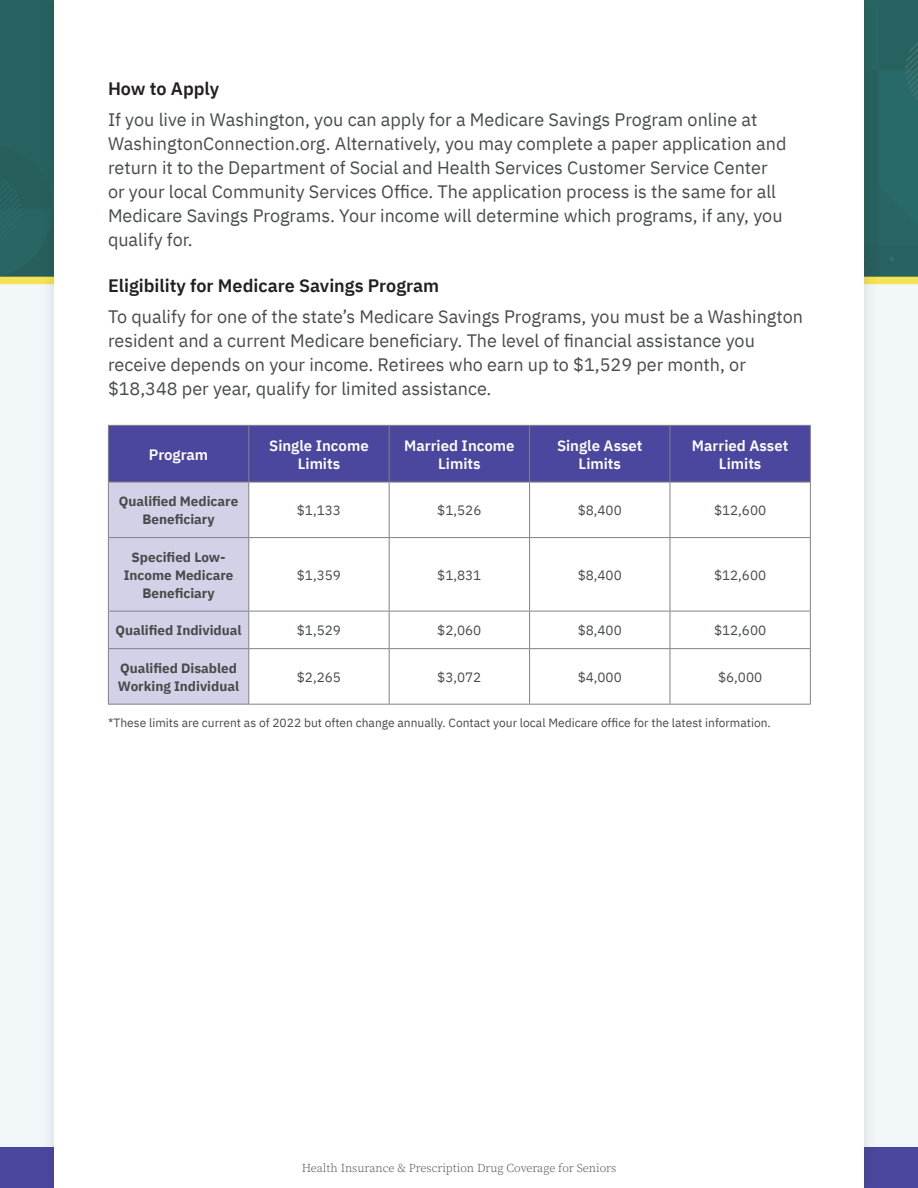
<style>
.page{position:relative;width:918px;height:1188px;background:#f2f7f9}
.page>*{position:absolute;margin:0;border:0;box-sizing:border-box;transform-origin:0 0}
.t1{font:18px/24px "IBM Plex Sans";color:#474b49}
.t2{font:600 18px "IBM Plex Sans";color:#231f20}
.t3{font:600 15px/18px "IBM Plex Sans";color:#fff;text-align:center}
.t4{font:700 13.5px/18px "IBM Plex Sans";color:#474b49;text-align:center}
.t5{font:13.5px "IBM Plex Sans";color:#474b49}
.t6{font:12px "IBM Plex Sans";color:#474b49}
.t7{font:300 12px "Source Serif Pro";color:#474b49}
</style>
<div class="page">
<div style="left:0;top:0;width:918px;height:280px;background:#2d6361"></div>
<div style="left:0;top:277px;width:918px;height:7px;background:#f5e353"></div>
<div style="left:0;top:1148px;width:918px;height:40px;background:#4b479f"></div>
<div style="left:39px;top:0;width:841px;height:1188px;background:#231f20;opacity:.15"></div>
<div style="left:54px;top:0;width:810px;height:1188px;background:#fff"></div>
<svg style="left:109px;top:426px;width:701px;height:278px"></svg>
<hr style="left:248px;top:426px;width:1px;height:56px;background:#808284">
<hr style="left:389px;top:426px;width:1px;height:56px;background:#808284">
<hr style="left:529px;top:426px;width:1px;height:56px;background:#808284">
<hr style="left:670px;top:426px;width:1px;height:56px;background:#808284">
<hr style="left:389px;top:482px;width:1px;height:55px;background:#808284">
<hr style="left:529px;top:482px;width:1px;height:55px;background:#808284">
<hr style="left:670px;top:482px;width:1px;height:55px;background:#808284">
<hr style="left:108px;top:537px;width:141px;height:1px;background:#808284">
<hr style="left:249px;top:537px;width:140px;height:1px;background:#808284">
<hr style="left:389px;top:537px;width:141px;height:1px;background:#808284">
<hr style="left:389px;top:538px;width:1px;height:73px;background:#808284">
<hr style="left:530px;top:537px;width:140px;height:1px;background:#808284">
<hr style="left:529px;top:538px;width:1px;height:73px;background:#808284">
<hr style="left:670px;top:537px;width:141px;height:1px;background:#808284">
<hr style="left:670px;top:538px;width:1px;height:73px;background:#808284">
<hr style="left:108px;top:611px;width:141px;height:1px;background:#808284">
<hr style="left:249px;top:611px;width:140px;height:1px;background:#808284">
<hr style="left:389px;top:611px;width:141px;height:1px;background:#808284">
<hr style="left:389px;top:611px;width:1px;height:37px;background:#808284">
<hr style="left:530px;top:611px;width:140px;height:1px;background:#808284">
<hr style="left:529px;top:611px;width:1px;height:37px;background:#808284">
<hr style="left:670px;top:611px;width:141px;height:1px;background:#808284">
<hr style="left:670px;top:611px;width:1px;height:37px;background:#808284">
<hr style="left:108px;top:648px;width:141px;height:1px;background:#808284">
<hr style="left:249px;top:648px;width:140px;height:1px;background:#808284">
<hr style="left:389px;top:648px;width:141px;height:1px;background:#808284">
<hr style="left:389px;top:649px;width:1px;height:55px;background:#808284">
<hr style="left:530px;top:648px;width:140px;height:1px;background:#808284">
<hr style="left:529px;top:649px;width:1px;height:55px;background:#808284">
<hr style="left:670px;top:648px;width:141px;height:1px;background:#808284">
<hr style="left:670px;top:649px;width:1px;height:55px;background:#808284">
<hr style="left:810px;top:482px;width:1px;height:55px;background:#808284">
<hr style="left:810px;top:538px;width:1px;height:73px;background:#808284">
<hr style="left:810px;top:611px;width:1px;height:37px;background:#808284">
<hr style="left:810px;top:649px;width:1px;height:55px;background:#808284">
<hr style="left:249px;top:704px;width:140px;height:1px;background:#808284">
<hr style="left:389px;top:704px;width:141px;height:1px;background:#808284">
<hr style="left:530px;top:704px;width:140px;height:1px;background:#808284">
<hr style="left:670px;top:704px;width:141px;height:1px;background:#808284">
<hr style="left:108px;top:425px;width:141px;height:1px;background:#808284">
<hr style="left:108px;top:426px;width:1px;height:56px;background:#808284">
<hr style="left:249px;top:425px;width:140px;height:1px;background:#808284">
<hr style="left:389px;top:425px;width:141px;height:1px;background:#808284">
<hr style="left:530px;top:425px;width:140px;height:1px;background:#808284">
<hr style="left:670px;top:425px;width:141px;height:1px;background:#808284">
<hr style="left:810px;top:426px;width:1px;height:56px;background:#808284">
<hr style="left:249px;top:482px;width:140px;height:1px;background:#808284">
<hr style="left:389px;top:482px;width:141px;height:1px;background:#808284">
<hr style="left:530px;top:482px;width:140px;height:1px;background:#808284">
<hr style="left:670px;top:482px;width:141px;height:1px;background:#808284">
<hr style="left:108px;top:482px;width:141px;height:1px;background:#808284">
<hr style="left:108px;top:482px;width:1px;height:55px;background:#808284">
<hr style="left:248px;top:482px;width:1px;height:55px;background:#808284">
<hr style="left:108px;top:538px;width:1px;height:73px;background:#808284">
<hr style="left:248px;top:538px;width:1px;height:73px;background:#808284">
<hr style="left:108px;top:611px;width:1px;height:37px;background:#808284">
<hr style="left:248px;top:611px;width:1px;height:37px;background:#808284">
<hr style="left:108px;top:649px;width:1px;height:55px;background:#808284">
<hr style="left:248px;top:649px;width:1px;height:55px;background:#808284">
<hr style="left:108px;top:704px;width:141px;height:1px;background:#808284">
<p class="t2" style="left:108px;top:75px;width:113px">How to Apply</p>
<p class="t1" style="left:108px;top:106px;width:680px">If you live in Washington, you can apply for a Medicare Savings Program online at WashingtonConnection.org. Alternatively, you may complete a paper application and return it to the Department of Social and Health Services Customer Service Center or your local Community Services Office. The application process is the same for all Medicare Savings Programs. Your income will determine which programs, if any, you qualify for.</p>
<p class="t2" style="left:108px;top:272px;width:333px">Eligibility for Medicare Savings Program</p>
<p class="t1" style="left:108px;top:303px;width:697px">To qualify for one of the state’s Medicare Savings Programs, you must be a Washington resident and a current Medicare beneficiary. The level of financial assistance you receive depends on your income. Retirees who earn up to $1,529 per month, or $18,348 per year, qualify for limited assistance.</p>
<p class="t3" style="left:149px;top:444px;width:61px">Program</p>
<p class="t3" style="left:269px;top:435px;width:101px">Single Income<br>Limits</p>
<p class="t3" style="left:404px;top:435px;width:112px">Married Income<br>Limits</p>
<p class="t3" style="left:557px;top:435px;width:87px">Single Asset<br>Limits</p>
<p class="t3" style="left:692px;top:435px;width:98px">Married Asset<br>Limits</p>
<p class="t4" style="left:119px;top:491px;width:121px">Qualified Medicare<br>Beneficiary</p>
<p class="t5" style="left:297px;top:500px;width:46px">$1,133</p>
<p class="t5" style="left:437px;top:500px;width:46px">$1,526</p>
<p class="t5" style="left:578px;top:500px;width:46px">$8,400</p>
<p class="t5" style="left:714px;top:500px;width:54px">$12,600</p>
<p class="t4" style="left:124px;top:547px;width:111px">Specified Low-<br>Income Medicare<br>Beneficiary</p>
<p class="t5" style="left:297px;top:564px;width:46px">$1,359</p>
<p class="t5" style="left:437px;top:564px;width:46px">$1,831</p>
<p class="t5" style="left:578px;top:564px;width:46px">$8,400</p>
<p class="t5" style="left:714px;top:564px;width:54px">$12,600</p>
<p class="t4" style="left:115px;top:620px;width:128px">Qualified Individual</p>
<p class="t5" style="left:297px;top:620px;width:46px">$1,529</p>
<p class="t5" style="left:437px;top:620px;width:46px">$2,060</p>
<p class="t5" style="left:578px;top:620px;width:46px">$8,400</p>
<p class="t5" style="left:714px;top:620px;width:54px">$12,600</p>
<p class="t4" style="left:118px;top:658px;width:123px;text-align:left">Qualified Disabled<br>Working Individual</p>
<p class="t5" style="left:297px;top:667px;width:46px">$2,265</p>
<p class="t5" style="left:437px;top:667px;width:46px">$3,072</p>
<p class="t5" style="left:578px;top:667px;width:46px">$4,000</p>
<p class="t5" style="left:718px;top:667px;width:46px">$6,000</p>
<p class="t6" style="left:108px;top:714px;width:664px">*These limits are current as of 2022 but often change annually. Contact your local Medicare office for the latest information.</p>
<p class="t7" style="left:302px;top:1160px;width:316px">Health Insurance &amp; Prescription Drug Coverage for Seniors</p>
</div>
